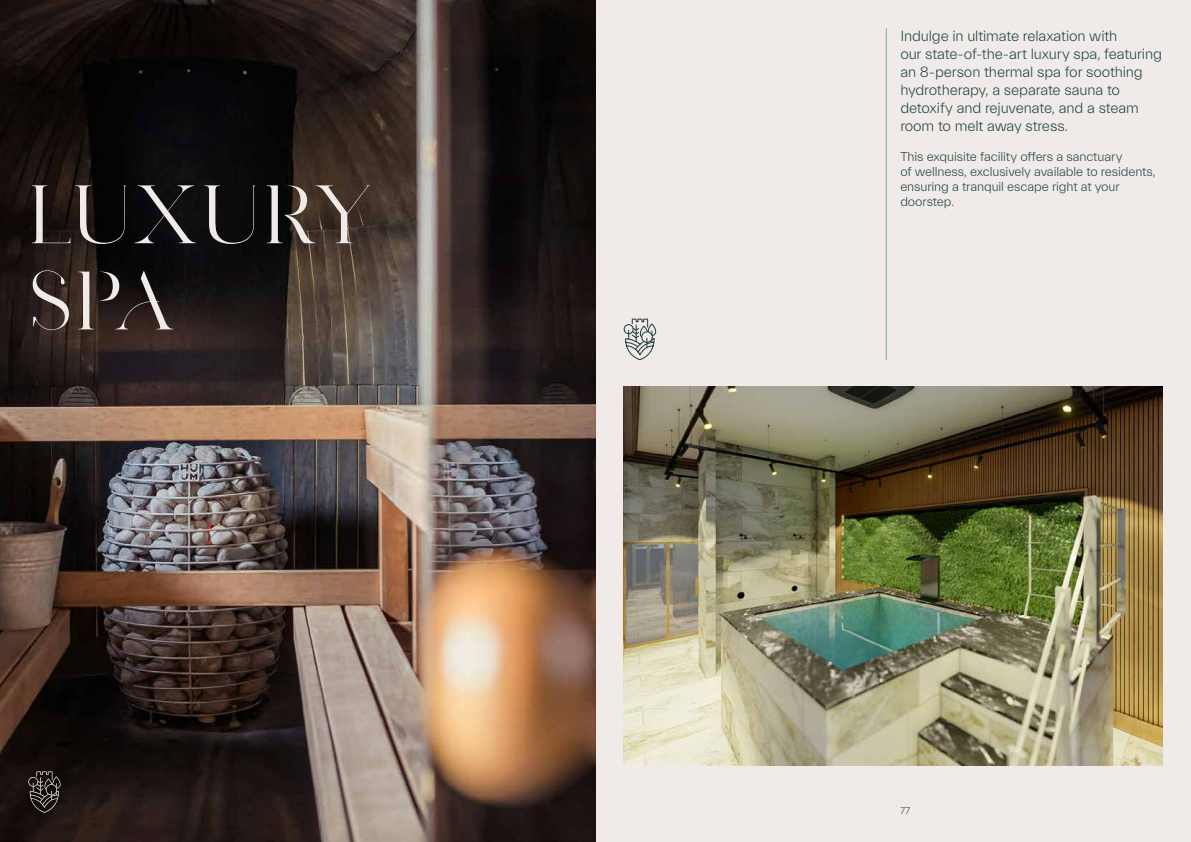
<style>
.page{position:relative;width:1191px;height:842px;background:#fff}
.page>*{position:absolute;margin:0;border:0;box-sizing:border-box;transform-origin:0 0}
.t1{font:82.8px/86.2px "Adore";letter-spacing:.03em;color:#f0ebe8}
.t2{font:300 15px/18px "Everett";letter-spacing:-.01em;color:#1a3b40}
.t3{font:300 13px/15px "Everett";letter-spacing:-.01em;color:#1a3b40}
.t4{font:300 10px "Everett";color:#1a3b40}
</style>
<div class="page">
<div style="left:595px;top:0;width:596px;height:842px;background:#f0ebe8"></div>
<img style="left:0;top:0;width:595px;height:842px">
<img style="left:624px;top:387px;width:538px;height:378px">
<svg style="left:28px;top:771px;width:33px;height:42px"></svg>
<hr style="left:886px;top:28px;width:1px;height:332px;background:#7da894">
<svg style="left:623px;top:318px;width:34px;height:42px"></svg>
<h1 class="t1" style="left:28px;top:179px;width:343px">LUXURY<br>SPA</h1>
<p class="t2" style="left:900px;top:27px;width:263px">Indulge in ultimate relaxation with<br>our state-of-the-art luxury spa, featuring an 8-person thermal spa for soothing hydrotherapy, a separate sauna to detoxify and rejuvenate, and a steam room to melt away stress.</p>
<p class="t3" style="left:900px;top:149px;width:257px">This exquisite facility offers a sanctuary<br>of wellness, exclusively available to residents, ensuring a tranquil escape right at your doorstep.</p>
<p class="t4" style="left:900px;top:805px;width:11px">77</p>
</div>
